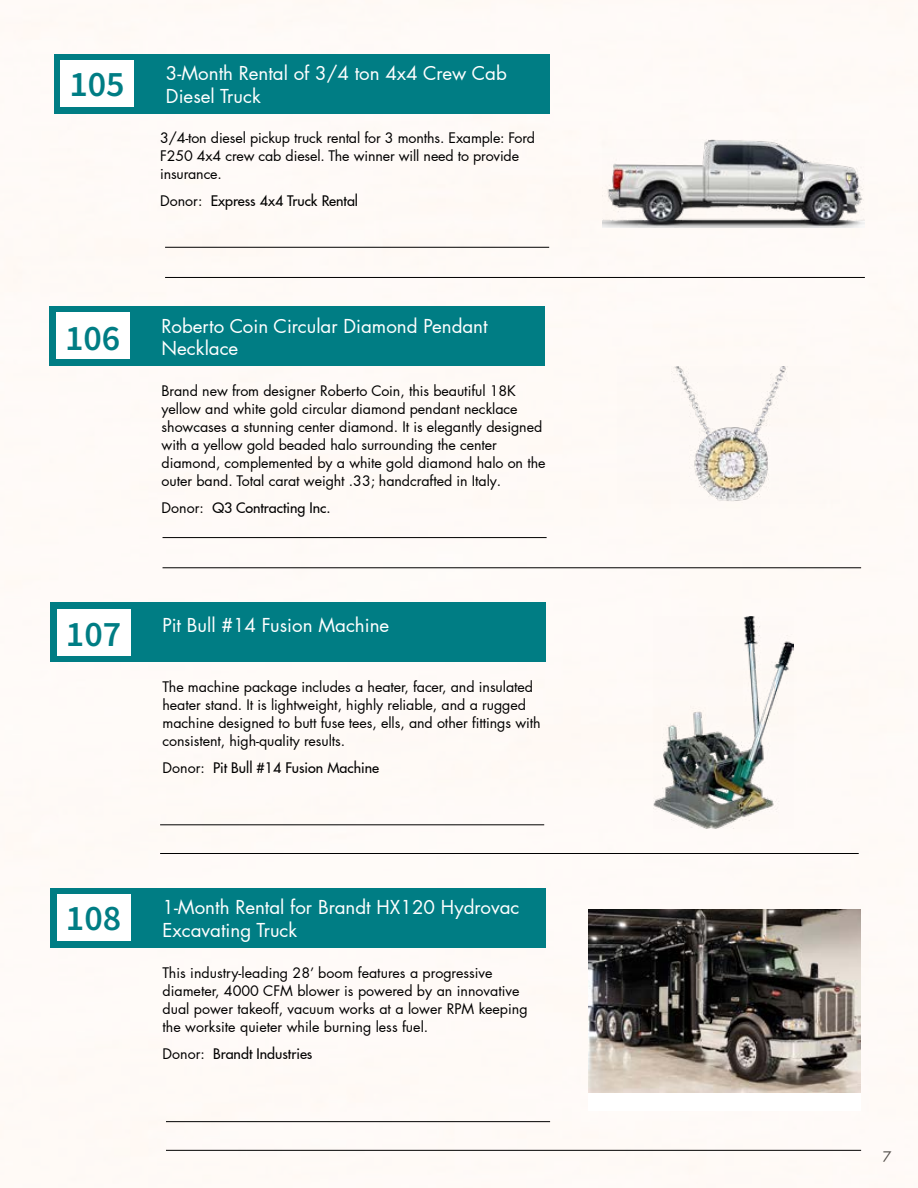
<style>
.page{position:relative;width:918px;height:1188px;background:#fff}
.page>*{position:absolute;margin:0;border:0;box-sizing:border-box;transform-origin:0 0}
.t1{font:600 36px "Source Sans Pro";color:#007d84}
.t2{font:18.75px/22.5px "Futura LT Pro";color:#fff}
.t3{font:14.25px/18px "Futura LT Pro";letter-spacing:-.005em;color:#000}
.t4{font:500 14.25px "Futura LT Pro";color:#000}
.s1{font-weight:400}
</style>
<div class="page">
<img style="left:0;top:0;width:918px;height:1180px">
<img style="left:602px;top:140px;width:262px;height:87px">
<div style="left:54px;top:54px;width:496px;height:59px;background:#007d84"></div>
<hr style="left:165px;top:277px;width:700px;height:1px;background:#000">
<hr style="left:165px;top:247px;width:384px;height:1px;background:#000">
<div style="left:50px;top:307px;width:495px;height:59px;background:#007d84"></div>
<hr style="left:163px;top:567px;width:698px;height:1px;background:#000">
<hr style="left:163px;top:537px;width:384px;height:1px;background:#000">
<div style="left:51px;top:602px;width:495px;height:60px;background:#007d84"></div>
<hr style="left:160px;top:853px;width:699px;height:1px;background:#000">
<hr style="left:160px;top:824px;width:384px;height:1px;background:#000">
<div style="left:51px;top:888px;width:495px;height:60px;background:#007d84"></div>
<img style="left:653px;top:616px;width:140px;height:213px">
<div style="left:589px;top:910px;width:272px;height:200px;background:#fff"></div>
<img style="left:589px;top:910px;width:272px;height:182px">
<div style="left:60px;top:60px;width:74px;height:46px;background:#fff"></div>
<div style="left:56px;top:313px;width:73px;height:46px;background:#fff"></div>
<div style="left:57px;top:609px;width:73px;height:46px;background:#fff"></div>
<div style="left:57px;top:894px;width:73px;height:46px;background:#fff"></div>
<img style="left:618px;top:366px;width:222px;height:138px">
<hr style="left:166px;top:1150px;width:695px;height:1px;background:#000">
<hr style="left:166px;top:1121px;width:384px;height:1px;background:#000">
<h1 class="t1" style="left:69px;top:60px;width:57px">105</h1>
<h2 class="t2" style="left:166px;top:62px;width:342px">3-Month Rental of 3/4 ton 4x4 Crew Cab<br>Diesel Truck</h2>
<p class="t3" style="left:160px;top:129px;width:376px">3/4-ton diesel pickup truck rental for 3 months. Example: Ford<br>F250 4x4 crew cab diesel. The winner will need to provide insurance.</p>
<p class="t4" style="left:160px;top:190px;width:200px"><span class="s1">Donor:</span> Express 4x4 Truck Rental</p>
<h1 class="t1" style="left:65px;top:314px;width:57px">106</h1>
<h1 class="t1" style="left:66px;top:611px;width:57px">107</h1>
<h2 class="t2" style="left:162px;top:315px;width:328px">Roberto Coin Circular Diamond Pendant<br>Necklace</h2>
<p class="t3" style="left:162px;top:382px;width:385px">Brand new from designer Roberto Coin, this beautiful 18K yellow and white gold circular diamond pendant necklace showcases a stunning center diamond. It is elegantly designed with a yellow gold beaded halo surrounding the center diamond, complemented by a white gold diamond halo on the outer band. Total carat weight .33; handcrafted in Italy.</p>
<p class="t4" style="left:162px;top:497px;width:171px"><span class="s1">Donor:</span> Q3 Contracting Inc.</p>
<h2 class="t2" style="left:163px;top:613px;width:228px">Pit Bull #14 Fusion Machine</h2>
<p class="t3" style="left:163px;top:677px;width:380px">The machine package includes a heater, facer, and insulated heater stand. It is lightweight, highly reliable, and a rugged machine designed to butt fuse tees, ells, and other fittings with consistent, high-quality results.</p>
<p class="t4" style="left:163px;top:757px;width:218px"><span class="s1">Donor:</span> Pit Bull #14 Fusion Machine</p>
<h1 class="t1" style="left:66px;top:894px;width:57px">108</h1>
<h2 class="t2" style="left:163px;top:896px;width:358px">1-Month Rental for Brandt HX120 Hydrovac<br>Excavating Truck</h2>
<p class="t3" style="left:163px;top:963px;width:367px">This industry-leading 28’ boom features a progressive diameter, 4000 CFM blower is powered by an innovative dual power takeoff, vacuum works at a lower RPM keeping the worksite quieter while burning less fuel.</p>
<p class="t4" style="left:163px;top:1043px;width:151px"><span class="s1">Donor:</span> Brandt Industries</p>
<p class="t3" style="left:883px;top:1147px;width:10px">7</p>
</div>
